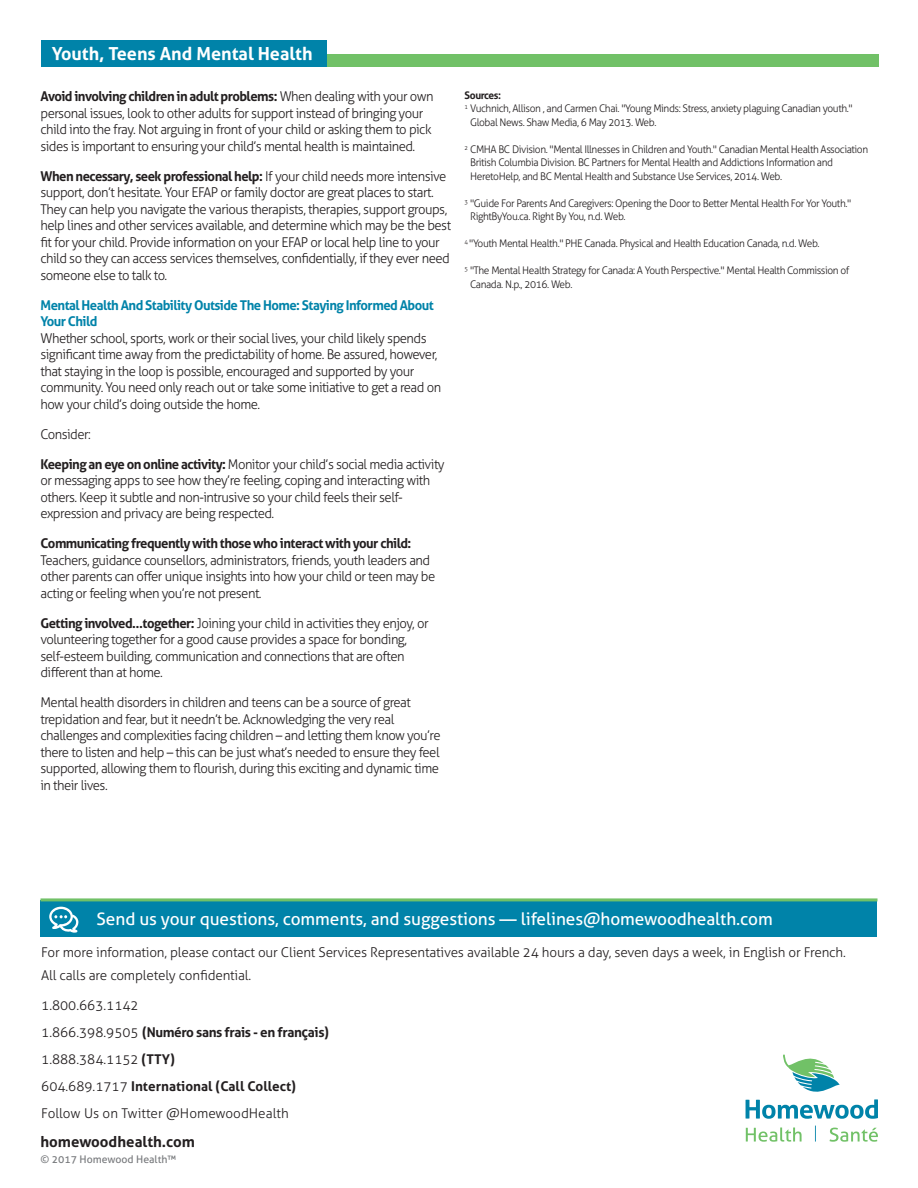
<style>
.page{position:relative;width:918px;height:1188px;background:#fff}
.page>*{position:absolute;margin:0;border:0;box-sizing:border-box;transform-origin:0 0}
.t1{font:700 18px "Aller";color:#fff}
.BodyCopy{font:17.25px "Aller";letter-spacing:-.005em;color:#fff}
.BodyCopy-2{font:700 15px "Aller";color:#231f20}
.BodyCopy-3{font:300 13.5px/16.5px "Aller";letter-spacing:-.04em;color:#231f20}
.BodyCopy-4{font:300 13.5px/22.5px "Aller";letter-spacing:-.015em;color:#231f20}
.BodyCopy-5{font:300 13.5px/27px "Aller";color:#231f20}
.t2{font:700 13.5px/16.5px "Aller";letter-spacing:-.04em;color:#0083a9}
.t3{font:700 13.5px "Aller";letter-spacing:-.04em;color:#231f20}
.t4{font:300 10.5px/13.5px "Aller";letter-spacing:-.04em;color:#231f20}
.t5{font:10.5px "Aller";color:#787a7d}
.t6{font:700 10.5px "Aller";letter-spacing:-.04em;color:#231f20}
.s1{font-weight:700}
</style>
<div class="page">
<svg style="left:746px;top:1054px;width:132px;height:65px"></svg>
<svg style="left:746px;top:1127px;width:56px;height:15px"></svg>
<svg style="left:830px;top:1128px;width:48px;height:14px"></svg>
<svg style="left:815px;top:1126px;width:1px;height:16px"></svg>
<div style="left:313px;top:54px;width:566px;height:13px;background:#71c167"></div>
<div style="left:41px;top:40px;width:285px;height:27px;background:#0083a9"></div>
<div style="left:40px;top:901px;width:838px;height:36px;background:#0083a9"></div>
<hr style="left:40px;top:898px;width:838px;height:3px;background:#71c167">
<svg style="left:49px;top:907px;width:30px;height:26px"></svg>
<h1 class="t1" style="left:52px;top:42px;width:262px">Youth, Teens And Mental Health</h1>
<p class="BodyCopy-3" style="left:40px;top:88px;width:395px"><span class="s1">Avoid involving children in adult problems:</span> When dealing with your own personal issues, look to other adults for support instead of bringing your child into the fray. Not arguing in front of your child or asking them to pick sides is important to ensuring your child’s mental health is maintained.</p>
<p class="BodyCopy-3" style="left:40px;top:168px;width:412px"><span class="s1">When necessary, seek professional help:</span> If your child needs more intensive support, don’t hesitate. Your EFAP or family doctor are great places to start.<br>They can help you navigate the various therapists, therapies, support groups, help lines and other services available, and determine which may be the best fit for your child. Provide information on your EFAP or local help line to your child so they can access services themselves, confidentially, if they ever need someone else to talk to.</p>
<p class="t2" style="left:40px;top:297px;width:395px">Mental Health And Stability Outside The Home: Staying Informed About<br>Your Child</p>
<p class="BodyCopy-3" style="left:40px;top:330px;width:402px">Whether school, sports, work or their social lives, your child likely spends significant time away from the predictability of home. Be assured, however, that staying in the loop is possible, encouraged and supported by your community. You need only reach out or take some initiative to get a read on how your child’s doing outside the home.</p>
<p class="BodyCopy-3" style="left:40px;top:426px;width:52px">Consider:</p>
<p class="BodyCopy-3" style="left:40px;top:456px;width:406px"><span class="s1">Keeping an eye on online activity:</span> Monitor your child’s social media activity or messaging apps to see how they’re feeling, coping and interacting with others. Keep it subtle and non-intrusive so your child feels their self&shy;expression and privacy are being respected.</p>
<p class="t3" style="left:40px;top:535px;width:372px">Communicating frequently with those who interact with your child:</p>
<p class="BodyCopy-3" style="left:40px;top:552px;width:396px">Teachers, guidance counsellors, administrators, friends, youth leaders and other parents can offer unique insights into how your child or teen may be acting or feeling when you’re not present.</p>
<p class="BodyCopy-3" style="left:40px;top:615px;width:390px"><span class="s1">Getting involved…together:</span> Joining your child in activities they enjoy, or volunteering together for a good cause provides a space for bonding, self-esteem building, communication and connections that are often different than at home.</p>
<p class="BodyCopy-3" style="left:40px;top:694px;width:402px">Mental health disorders in children and teens can be a source of great trepidation and fear, but it needn’t be. Acknowledging the very real challenges and complexities facing children – and letting them know you’re there to listen and help – this can be just what’s needed to ensure they feel supported, allowing them to flourish, during this exciting and dynamic time in their lives.</p>
<p class="t6" style="left:465px;top:89px;width:38px">Sources:</p>
<p class="t4" style="left:465px;top:102px;width:390px"><sup>1</sup> Vuchnich, Allison , and Carmen Chai. "Young Minds: Stress, anxiety plaguing Canadian youth."</p>
<p class="t4" style="left:470px;top:116px;width:188px">Global News. Shaw Media, 6 May 2013. Web.</p>
<p class="t4" style="left:470px;top:143px;width:400px;text-indent:-5px"><sup>2</sup> CMHA BC Division. "Mental Illnesses in Children and Youth." Canadian Mental Health Association<br>British Columbia Division. BC Partners for Mental Health and Addictions Information and<br>HeretoHelp, and BC Mental Health and Substance Use Services, 2014. Web.</p>
<p class="t4" style="left:470px;top:197px;width:383px;text-indent:-5px"><sup>3</sup> "Guide For Parents And Caregivers: Opening the Door to Better Mental Health For Yor Youth."<br>RightByYou.ca. Right By You, n.d. Web.</p>
<p class="t4" style="left:465px;top:237px;width:356px"><sup>4</sup> "Youth Mental Health." PHE Canada. Physical and Health Education Canada, n.d. Web.</p>
<p class="t4" style="left:470px;top:264px;width:381px;text-indent:-5px"><sup>5</sup> "The Mental Health Strategy for Canada: A Youth Perspective." Mental Health Commission of<br>Canada. N.p., 2016. Web.</p>
<p class="BodyCopy" style="left:97px;top:909px;width:678px">Send us your questions, comments, and suggestions — lifelines@homewoodhealth.com</p>
<p class="BodyCopy-4" style="left:41px;top:941px;width:806px">For more information, please contact our Client Services Representatives available 24 hours a day, seven days a week, in English or French.<br>All calls are completely confidential.</p>
<p class="BodyCopy-5" style="left:41px;top:991px;width:289px">1.800.663.1142<br>1.866.398.9505 <span class="s1">(Numéro sans frais - en franÇais)<br></span>1.888.384.1152 <span class="s1">(TTY)<br></span>604.689.1717 <span class="s1">International (Call Collect)<br></span>Follow Us on Twitter @HomewoodHealth</p>
<p class="BodyCopy-2" style="left:40px;top:1132px;width:156px">homewoodhealth.com</p>
<p class="t5" style="left:40px;top:1153px;width:137px">© 2017 Homewood Health™</p>
</div>
